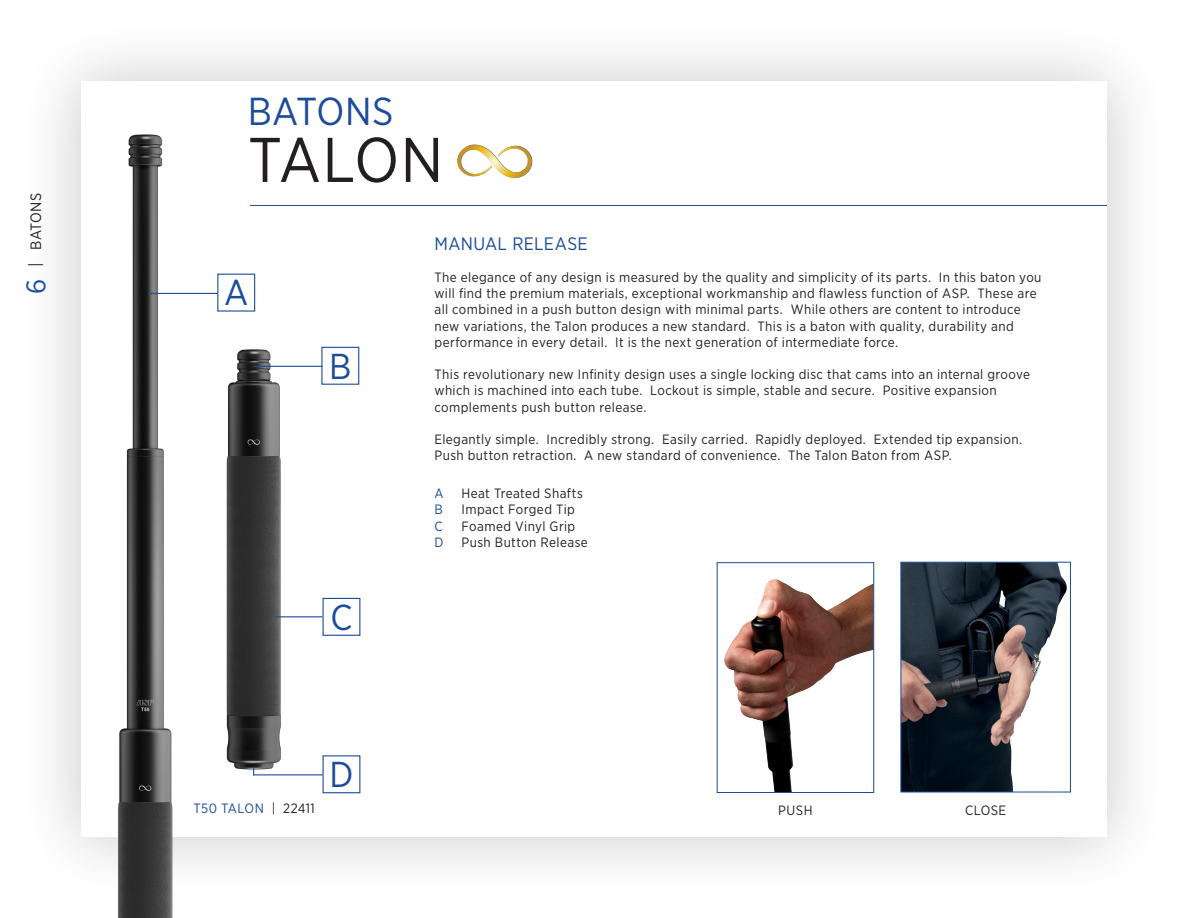
<style>
.page{position:relative;width:1188px;height:918px;background:#fff}
.page>*{position:absolute;margin:0;border:0;box-sizing:border-box;transform-origin:0 0}
.Section_Head{font:63px "Gotham Narrow";color:#231f20}
.Subhead{font:39px "Gotham Narrow";letter-spacing:.005em;color:#1c4c9a}
.t1{font:36px "Gotham Narrow";color:#1c4c9a}
.Subhead_2{font:18px "Gotham Narrow";letter-spacing:.02em;color:#184c99}
.t2{font:15px "Gotham Narrow";letter-spacing:.02em;color:#231f20}
.Body_Copy{font:13.5px/16.2px "Gotham Narrow";letter-spacing:.03em;color:#231f20}
.Captions_ALL_CAP_8PT{font:13.5px "Gotham Narrow";letter-spacing:.03em;color:#1c4c9a}
.Captions_ALL_CAP_8PT-2{font:13.5px "Gotham Narrow";letter-spacing:.03em;color:#231f20}
.Body_Copy-2{font:13.5px "Gotham Narrow";color:#184c99}
.s1{font-size:27px;color:#1c4c9a}
.s2{font-size:16.5px}
.s3{color:#231f20}
</style>
<div class="page">
<div style="left:18px;top:18px;width:1152px;height:882px;background:#231f20;opacity:.25"></div>
<div style="left:81px;top:82px;width:1026px;height:755px;background:#fff"></div>
<img style="left:45px;top:128px;width:201px;height:790px">
<img style="left:153px;top:158px;width:202px;height:623px">
<hr style="left:250px;top:205px;width:857px;height:1px;background:#1c4c9a">
<hr style="left:253px;top:366px;width:70px;height:1px;background:#1c4c9a">
<div style="left:321px;top:347px;width:38px;height:38px;border:1px solid #1c4c9a"></div>
<hr style="left:275px;top:616px;width:48px;height:1px;background:#1c4c9a">
<hr style="left:253px;top:774px;width:70px;height:1px;background:#1c4c9a">
<hr style="left:148px;top:293px;width:69px;height:1px;background:#1c4c9a">
<div style="left:217px;top:274px;width:38px;height:38px;border:1px solid #1c4c9a"></div>
<div style="left:323px;top:598px;width:37px;height:38px;border:1px solid #1c4c9a"></div>
<img style="left:724px;top:579px;width:148px;height:212px">
<div style="left:717px;top:562px;width:157px;height:231px;border:1px solid #184c99"></div>
<img style="left:903px;top:564px;width:164px;height:226px">
<div style="left:901px;top:562px;width:170px;height:230px;border:1px solid #184c99"></div>
<svg style="left:457px;top:145px;width:75px;height:33px"></svg>
<p class="t2" style="left:26px;top:294px;width:103px;rotate:-90deg"><span class="s1">6</span> <span class="s2">|</span> BATONS</p>
<p class="Subhead" style="left:248px;top:87px;width:147px">BATONS</p>
<p class="Section_Head" style="left:248px;top:121px;width:197px">TALON</p>
<p class="t1" style="left:224px;top:271px;width:26px">A</p>
<p class="t1" style="left:329px;top:344px;width:24px">B</p>
<p class="t1" style="left:330px;top:595px;width:24px">C</p>
<p class="Captions_ALL_CAP_8PT" style="left:194px;top:800px;width:123px">T50 TALON <span class="s3">| 22411</span></p>
<p class="t1" style="left:329px;top:752px;width:26px">D</p>
<p class="Subhead_2" style="left:435px;top:232px;width:155px">MANUAL RELEASE</p>
<p class="Body_Copy" style="left:435px;top:269px;width:609px">The elegance of any design is measured by the quality and simplicity of its parts. In this baton you will find the premium materials, exceptional workmanship and flawless function of ASP. These are all combined in a push button design with minimal parts. While others are content to introduce new variations, the Talon produces a new standard. This is a baton with quality, durability and performance in every detail. It is the next generation of intermediate force.</p>
<p class="Body_Copy" style="left:435px;top:366px;width:597px">This revolutionary new Infinity design uses a single locking disc that cams into an internal groove which is machined into each tube. Lockout is simple, stable and secure. Positive expansion complements push button release.</p>
<p class="Body_Copy" style="left:435px;top:431px;width:589px">Elegantly simple. Incredibly strong. Easily carried. Rapidly deployed. Extended tip expansion.<br>Push button retraction. A new standard of convenience. The Talon Baton from ASP.</p>
<p class="Body_Copy-2" style="left:435px;top:485px;width:11px">A</p>
<p class="Body_Copy" style="left:462px;top:485px;width:123px">Heat Treated Shafts</p>
<p class="Body_Copy-2" style="left:435px;top:501px;width:10px">B</p>
<p class="Body_Copy" style="left:462px;top:501px;width:115px">Impact Forged Tip</p>
<p class="Body_Copy-2" style="left:435px;top:518px;width:10px">C</p>
<p class="Body_Copy" style="left:462px;top:518px;width:115px">Foamed Vinyl Grip</p>
<p class="Body_Copy-2" style="left:435px;top:534px;width:11px">D</p>
<p class="Body_Copy" style="left:462px;top:534px;width:128px">Push Button Release</p>
<p class="Captions_ALL_CAP_8PT-2" style="left:778px;top:802px;width:36px">PUSH</p>
<p class="Captions_ALL_CAP_8PT-2" style="left:965px;top:802px;width:43px">CLOSE</p>
</div>
